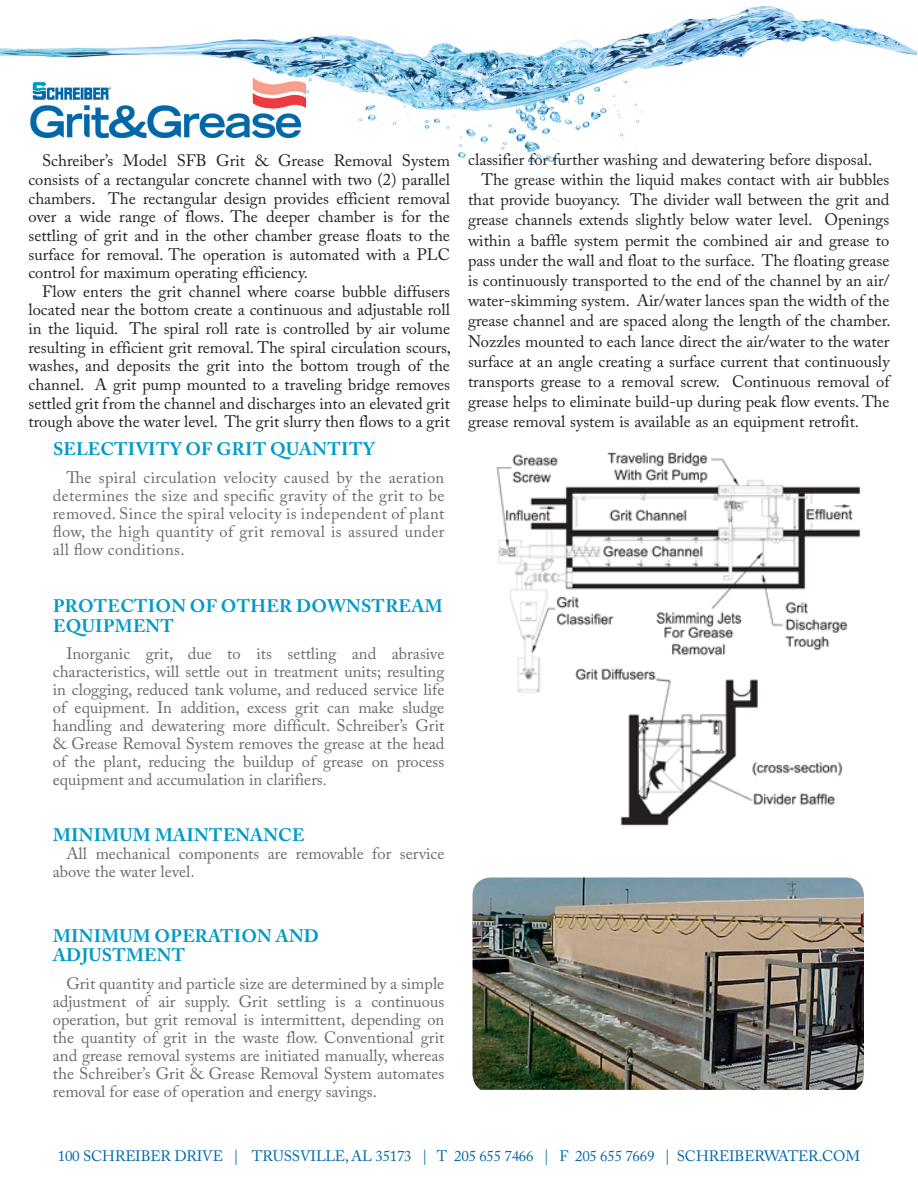
<style>
.page{position:relative;width:918px;height:1188px;background:#fff}
.page>*{position:absolute;margin:0;border:0;box-sizing:border-box;transform-origin:0 0}
.t1{font:700 18px/19.5px "Adobe Caslon Pro";letter-spacing:.015em;color:#009bc8}
.t2{font:16.5px/18.6px "Adobe Caslon Pro";color:#231f20;text-align:justify}
.t3{font:16.5px/18px "Adobe Caslon Pro";color:#69696c;text-align:justify}
.t4{font:15px "Adobe Caslon Pro";letter-spacing:-.02em;color:#0068a9}
.s1{font-size:15px}
.s2{font-family:"Helvetica Neue";font-weight:300}
</style>
<div class="page">
<img style="left:0;top:5px;width:917px;height:157px">
<img style="left:30px;top:78px;width:276px;height:60px">
<img style="left:496px;top:452px;width:365px;height:374px">
<img style="left:472px;top:878px;width:392px;height:212px">
<p class="t2" style="left:28px;top:151px;width:423px;text-indent:14px">Schreiber’s Model SFB Grit &amp; Grease Removal System consists of a rectangular concrete channel with two (2) parallel chambers. The rectangular design provides efficient removal over a wide range of flows. The deeper chamber is for the settling of grit and in the other chamber grease floats to the surface for removal. The operation is automated with a PLC control for maximum operating efficiency.</p>
<p class="t2" style="left:28px;top:282px;width:424px;text-indent:14px">Flow enters the grit channel where coarse bubble diffusers located near the bottom create a continuous and adjustable roll in the liquid. The spiral roll rate is controlled by air volume resulting in efficient grit removal. The spiral circulation scours, washes, and deposits the grit into the bottom trough of the channel. A grit pump mounted to a traveling bridge removes settled grit from the channel and discharges into an elevated grit trough above the water level. The grit slurry then flows to a grit</p>
<p class="t1" style="left:53px;top:439px;width:323px">SELECTIVITY OF GRIT QUANTITY</p>
<p class="t3" style="left:53px;top:468px;width:393px;text-indent:14px">The spiral circulation velocity caused by the aeration determines the size and specific gravity of the grit to be removed. Since the spiral velocity is independent of plant flow, the high quantity of grit removal is assured under all flow conditions.</p>
<p class="t1" style="left:53px;top:596px;width:391px">PROTECTION OF OTHER DOWNSTREAM<br>EQUIPMENT</p>
<p class="t3" style="left:53px;top:645px;width:393px;text-indent:14px">Inorganic grit, due to its settling and abrasive characteristics, will settle out in treatment units; resulting in clogging, reduced tank volume, and reduced service life of equipment. In addition, excess grit can make sludge handling and dewatering more difficult. Schreiber’s Grit &amp; Grease Removal System removes the grease at the head of the plant, reducing the buildup of grease on process equipment and accumulation in clarifiers<span class="s1">.</span></p>
<p class="t1" style="left:53px;top:825px;width:253px">MINIMUM MAINTENANCE</p>
<p class="t3" style="left:53px;top:844px;width:393px;text-indent:14px">All mechanical components are removable for service above the water level<span class="s2">.</span></p>
<p class="t2" style="left:468px;top:150px;width:406px">classifier for further washing and dewatering before disposal.</p>
<p class="t2" style="left:468px;top:169px;width:424px;line-height:20.2px;text-indent:14px">The grease within the liquid makes contact with air bubbles that provide buoyancy. The divider wall between the grit and grease channels extends slightly below water level. Openings within a baffle system permit the combined air and grease to pass under the wall and float to the surface. The floating grease is continuously transported to the end of the channel by an air/ water-skimming system. Air/water lances span the width of the grease channel and are spaced along the length of the chamber.<br>Nozzles mounted to each lance direct the air/water to the water surface at an angle creating a surface current that continuously transports grease to a removal screw. Continuous removal of grease helps to eliminate build-up during peak flow events. The grease removal system is available as an equipment retrofit.</p>
<p class="t1" style="left:53px;top:926px;width:268px">MINIMUM OPERATION AND<br>ADJUSTMENT</p>
<p class="t3" style="left:53px;top:974px;width:393px;text-indent:14px">Grit quantity and particle size are determined by a simple adjustment of air supply. Grit settling is a continuous operation, but grit removal is intermittent, depending on the quantity of grit in the waste flow. Conventional grit and grease removal systems are initiated manually, whereas the Schreiber’s Grit &amp; Grease Removal System automates removal for ease of operation and energy savings.</p>
<p class="t4" style="left:58px;top:1147px;width:804px">100 SCHREIBER DRIVE | TRUSSVILLE, AL 35173 | T 205 655 7466 | F 205 655 7669 | SCHREIBERWATER.COM</p>
</div>
